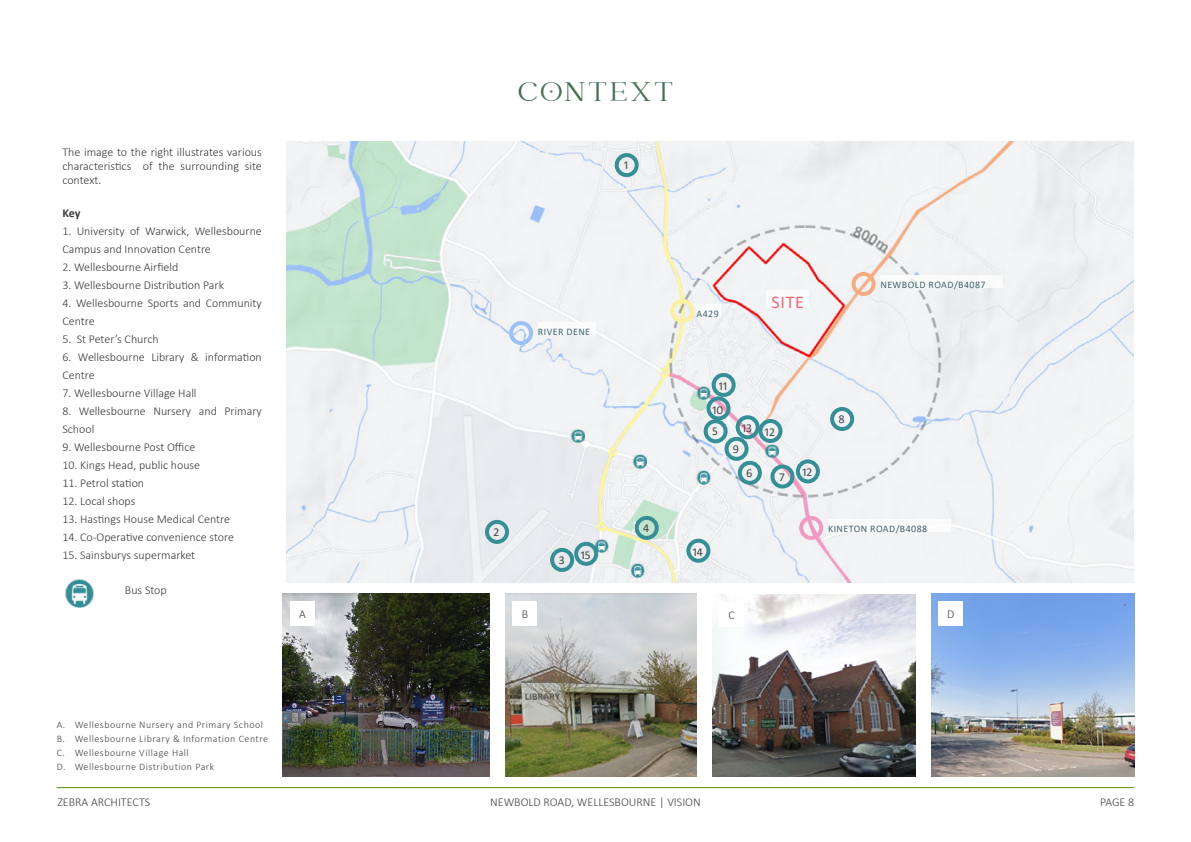
<style>
.page{position:relative;width:1191px;height:842px;background:#fff}
.page>*{position:absolute;margin:0;border:0;box-sizing:border-box;transform-origin:0 0}
.t1{font:30px "John Mayer";letter-spacing:.1em;color:#477153}
.t2{font:18px "Calibri";color:#ff3343}
.t3{font:300 12px/18px "Calibri";color:#3a3938}
.t4{font:300 12px "Calibri";color:#434343}
.t5{font:12px "Calibri";color:#434343}
.t6{font:700 12px "Calibri";color:#3a3938}
.t7{font:300 10px/14px "Calibri";letter-spacing:.05em;color:#434343}
.t8{font:10px "Calibri";letter-spacing:.04em;color:#003343}
</style>
<div class="page">
<hr style="left:57px;top:787px;width:1077px;height:1px;background:#598f06">
<img style="left:286px;top:142px;width:847px;height:440px">
<img style="left:283px;top:593px;width:207px;height:184px">
<img style="left:931px;top:593px;width:203px;height:184px">
<img style="left:712px;top:594px;width:203px;height:183px">
<img style="left:505px;top:593px;width:191px;height:184px">
<div style="left:634px;top:516px;width:25px;height:24px;border:4px solid #348f97;border-radius:50%"></div>
<div style="left:290px;top:601px;width:25px;height:24px;background:#fff"></div>
<div style="left:513px;top:601px;width:24px;height:24px;background:#fff"></div>
<div style="left:703px;top:419px;width:24px;height:24px;border:4px solid #348f97;border-radius:50%"></div>
<div style="left:724px;top:437px;width:24px;height:24px;border:4px solid #348f97;border-radius:50%"></div>
<div style="left:706px;top:396px;width:24px;height:24px;border:4px solid #348f97;border-radius:50%"></div>
<div style="left:711px;top:373px;width:24px;height:24px;border:4px solid #348f97;border-radius:50%"></div>
<div style="left:758px;top:419px;width:24px;height:24px;border:4px solid #348f97;border-radius:50%"></div>
<div style="left:796px;top:459px;width:24px;height:24px;border:4px solid #348f97;border-radius:50%"></div>
<div style="left:550px;top:548px;width:24px;height:24px;border:4px solid #348f97;border-radius:50%"></div>
<div style="left:485px;top:520px;width:24px;height:24px;border:4px solid #348f97;border-radius:50%"></div>
<div style="left:770px;top:464px;width:24px;height:24px;border:4px solid #348f97;border-radius:50%"></div>
<div style="left:614px;top:153px;width:24px;height:24px;border:4px solid #348f97;border-radius:50%"></div>
<div style="left:766px;top:290px;width:43px;height:18px;background:#fff"></div>
<div style="left:880px;top:276px;width:123px;height:12px;background:#fff"></div>
<div style="left:851px;top:272px;width:24px;height:24px;border:4px solid #f6ac82;border-radius:50%"></div>
<div style="left:828px;top:520px;width:122px;height:12px;background:#fff"></div>
<div style="left:799px;top:516px;width:24px;height:24px;border:4px solid #f29ac2;border-radius:50%"></div>
<div style="left:696px;top:305px;width:24px;height:12px;background:#fff"></div>
<div style="left:670px;top:299px;width:24px;height:24px;border:4px solid #fcf29b;border-radius:50%"></div>
<div style="left:738px;top:461px;width:24px;height:24px;border:4px solid #348f97;border-radius:50%"></div>
<div style="left:830px;top:407px;width:24px;height:24px;border:4px solid #348f97;border-radius:50%"></div>
<div style="left:538px;top:323px;width:57px;height:12px;background:#fff"></div>
<div style="left:509px;top:321px;width:24px;height:24px;border:4px solid #9cc0f9;border-radius:50%"></div>
<div style="left:719px;top:602px;width:25px;height:24px;background:#fff"></div>
<div style="left:938px;top:601px;width:25px;height:24px;background:#fff"></div>
<svg style="left:697px;top:387px;width:13px;height:13px"></svg>
<img style="left:764px;top:444px;width:15px;height:14px">
<img style="left:632px;top:454px;width:15px;height:14px">
<img style="left:696px;top:471px;width:14px;height:13px">
<img style="left:594px;top:539px;width:14px;height:14px">
<img style="left:630px;top:564px;width:14px;height:13px">
<img style="left:570px;top:429px;width:15px;height:13px">
<img style="left:65px;top:579px;width:29px;height:28px">
<div style="left:574px;top:542px;width:24px;height:24px;border:4px solid #348f97;border-radius:50%"></div>
<div style="left:686px;top:539px;width:24px;height:24px;border:4px solid #348f97;border-radius:50%"></div>
<div style="left:735px;top:415px;width:24px;height:24px;border:4px solid #348f97;border-radius:50%"></div>
<p class="t3" style="left:62px;top:144px;width:201px;line-height:14.4px;text-align:justify">The image to the right illustrates various characteristics of the surrounding site context.</p>
<p class="t6" style="left:62px;top:204px;width:19px">Key</p>
<p class="t3" style="left:62px;top:222px;width:201px">1. University of Warwick, Wellesbourne<br>Campus and Innovation Centre</p>
<p class="t3" style="left:62px;top:258px;width:117px">2. Wellesbourne Airfield</p>
<p class="t3" style="left:62px;top:276px;width:163px">3. Wellesbourne Distribution Park</p>
<p class="t3" style="left:62px;top:294px;width:201px">4. Wellesbourne Sports and Community<br>Centre</p>
<p class="t3" style="left:62px;top:330px;width:98px">5. St Peter’s Church</p>
<p class="t3" style="left:62px;top:348px;width:201px">6. Wellesbourne Library &amp; information<br>Centre</p>
<p class="t3" style="left:62px;top:384px;width:136px">7. Wellesbourne Village Hall</p>
<p class="t3" style="left:62px;top:402px;width:201px">8. Wellesbourne Nursery and Primary<br>School</p>
<p class="t3" style="left:62px;top:438px;width:135px">9. Wellesbourne Post Office</p>
<p class="t3" style="left:62px;top:456px;width:139px">10. Kings Head, public house</p>
<p class="t3" style="left:62px;top:474px;width:83px">11. Petrol station</p>
<p class="t3" style="left:62px;top:492px;width:75px">12. Local shops</p>
<p class="t3" style="left:62px;top:510px;width:169px">13. Hastings House Medical Centre</p>
<p class="t3" style="left:62px;top:528px;width:173px">14. Co-Operative convenience store</p>
<p class="t3" style="left:62px;top:546px;width:134px">15. Sainsburys supermarket</p>
<p class="t3" style="left:125px;top:581px;width:43px">Bus Stop</p>
<h1 class="t1" style="left:518px;top:75px;width:156px">CONTEXT</h1>
<p class="t5" style="left:624px;top:157px;width:6px">1</p>
<p class="t8" style="left:538px;top:325px;width:54px">RIVER DENE</p>
<p class="t8" style="left:696px;top:307px;width:24px">A429</p>
<h2 class="t2" style="left:771px;top:289px;width:34px">SITE</h2>
<p class="t8" style="left:880px;top:278px;width:107px">NEWBOLD ROAD/B4087</p>
<p class="t5" style="left:493px;top:524px;width:7px">2</p>
<p class="t4" style="left:299px;top:606px;width:8px">A</p>
<p class="t4" style="left:521px;top:606px;width:8px">B</p>
<p class="t5" style="left:719px;top:378px;width:10px">11</p>
<p class="t5" style="left:712px;top:402px;width:13px">10</p>
<p class="t5" style="left:712px;top:423px;width:7px">5</p>
<p class="t5" style="left:742px;top:420px;width:12px">13</p>
<p class="t5" style="left:733px;top:440px;width:8px">9</p>
<p class="t5" style="left:746px;top:464px;width:8px">6</p>
<p class="t5" style="left:765px;top:424px;width:12px">12</p>
<p class="t5" style="left:779px;top:468px;width:7px">7</p>
<p class="t5" style="left:558px;top:552px;width:7px">3</p>
<p class="t5" style="left:643px;top:520px;width:8px">4</p>
<p class="t5" style="left:580px;top:546px;width:11px">15</p>
<p class="t5" style="left:692px;top:543px;width:12px">14</p>
<p class="t5" style="left:802px;top:464px;width:12px">12</p>
<p class="t5" style="left:838px;top:411px;width:8px">8</p>
<p class="t8" style="left:828px;top:522px;width:101px">KINETON ROAD/B4088</p>
<p class="t4" style="left:728px;top:607px;width:8px">C</p>
<p class="t4" style="left:947px;top:606px;width:9px">D</p>
<p class="t7" style="left:57px;top:718px;width:213px">A. Wellesbourne Nursery and Primary School B. Wellesbourne Library &amp; Information Centre C. Wellesbourne Village Hall<br>D. Wellesbourne Distribution Park</p>
<p class="t4" style="left:57px;top:794px;width:94px">ZEBRA ARCHITECTS</p>
<p class="t4" style="left:490px;top:794px;width:212px">NEWBOLD ROAD, WELLESBOURNE | VISION</p>
<p class="t4" style="left:1100px;top:794px;width:36px">PAGE 8</p>
</div>
